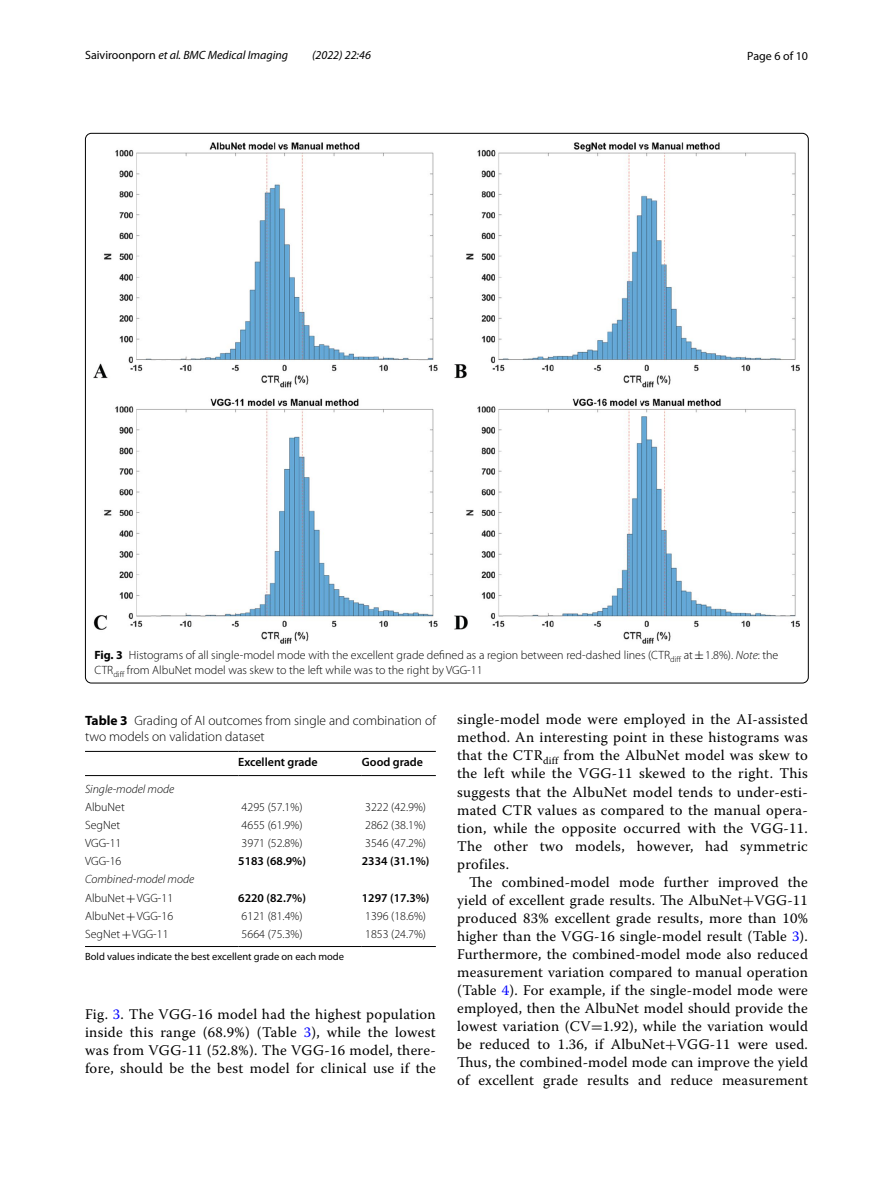
<style>
.page{position:relative;width:893px;height:1187px;background:#fff}
.page>*{position:absolute;margin:0;border:0;box-sizing:border-box;transform-origin:0 0}
.t1{font:14.7px/18px "Warnock Pro";letter-spacing:.02em;color:#000;text-align:justify}
.t2{font:300 13.5px/16.5px "Myriad Pro";color:#000}
.t3{font:300 12px/15px "Myriad Pro";color:#000}
.t4{font:600 12px "Myriad Pro";color:#000}
.t5{font:italic 300 12px/18.1px "Myriad Pro";color:#000}
.t6{font:italic 12px "Myriad Pro";color:#000}
.t7{font:12px "Myriad Pro";color:#000}
.t8{font:10.5px "Myriad Pro";color:#000}
.s1{font-style:normal}
.s2{font-weight:700}
.s3{font-family:"MTSY";font-weight:400}
.s4{font-style:italic}
.s5{font-family:"MTSY"}
.s6{color:#00f}
.s7{font-family:"MTSY";font-weight:400;font-style:normal}
</style>
<div class="page">
<img style="left:94px;top:142px;width:706px;height:501px">
<hr style="left:85px;top:751px;width:153px;height:1px;background:#000">
<hr style="left:85px;top:775px;width:153px;height:1px;background:#000">
<hr style="left:238px;top:751px;width:124px;height:1px;background:#000">
<hr style="left:238px;top:775px;width:124px;height:1px;background:#000">
<hr style="left:362px;top:751px;width:74px;height:1px;background:#000">
<hr style="left:362px;top:775px;width:74px;height:1px;background:#000">
<hr style="left:85px;top:946px;width:153px;height:1px;background:#000">
<hr style="left:238px;top:946px;width:124px;height:1px;background:#000">
<hr style="left:362px;top:946px;width:74px;height:1px;background:#000">
<p class="t6" style="left:85px;top:48px;width:205px"><span class="s1">Saiviroonporn</span> et al. BMC Medical Imaging</p>
<p class="t6" style="left:312px;top:48px;width:60px">(2022) 22:46</p>
<p class="t7" style="left:747px;top:48px;width:62px">Page 6 of 10</p>
<p class="t3" style="left:94px;top:647px;width:685px"><span class="s2">Fig. 3</span> Histograms of all single-model mode with the excellent grade defined as a region between red-dashed lines (CTR<sub>diff</sub> at<span class="s3">±</span>1.8%). <span class="s4">Note</span>: the<br>CTR<sub>diff</sub> from AlbuNet model was skew to the left while was to the right by VGG-11</p>
<p class="t2" style="left:85px;top:712px;width:352px"><span class="s2">Table 3</span> Grading of AI outcomes from single and combination of two models on validation dataset</p>
<p class="t1" style="left:457px;top:710px;width:352px">single-model mode were employed in the AI-assisted method. An interesting point in these histograms was that the CTR<sub>diff</sub> from the AlbuNet model was skew to the left while the VGG-11 skewed to the right. This suggests that the AlbuNet model tends to under-esti&shy;mated CTR values as compared to the manual opera&shy;tion, while the opposite occurred with the VGG-11.<br>The other two models, however, had symmetric profiles.</p>
<p class="t1" style="left:457px;top:872px;width:352px;text-indent:12px">The combined-model mode further improved the yield of excellent grade results. The AlbuNet<span class="s5">+</span>VGG-11 produced 83% excellent grade results, more than 10% higher than the VGG-16 single-model result (Table <span class="s6">3</span>).<br>Furthermore, the combined-model mode also reduced measurement variation compared to manual operation (Table <span class="s6">4</span>). For example, if the single-model mode were employed, then the AlbuNet model should provide the lowest variation (CV<span class="s5">=</span>1.92), while the variation would be reduced to 1.36, if AlbuNet<span class="s5">+</span>VGG-11 were used.<br>Thus, the combined-model mode can improve the yield of excellent grade results and reduce measurement</p>
<p class="t4" style="left:238px;top:754px;width:81px">Excellent grade</p>
<p class="t4" style="left:362px;top:754px;width:63px">Good grade</p>
<p class="t5" style="left:85px;top:779px;width:91px">Single-model mode</p>
<p class="t3" style="left:85px;top:799px;width:41px">AlbuNet</p>
<p class="t3" style="left:242px;top:799px;width:62px">4295 (57.1%)</p>
<p class="t3" style="left:365px;top:799px;width:62px">3222 (42.9%)</p>
<p class="t3" style="left:85px;top:817px;width:37px">SegNet</p>
<p class="t3" style="left:242px;top:817px;width:62px">4655 (61.9%)</p>
<p class="t3" style="left:365px;top:817px;width:62px">2862 (38.1%)</p>
<p class="t3" style="left:85px;top:835px;width:38px">VGG-11</p>
<p class="t3" style="left:242px;top:835px;width:62px">3971 (52.8%)</p>
<p class="t3" style="left:365px;top:835px;width:62px">3546 (47.2%)</p>
<p class="t3" style="left:85px;top:853px;width:38px">VGG-16</p>
<p class="t4" style="left:238px;top:853px;width:69px">5183 (68.9%)</p>
<p class="t4" style="left:362px;top:853px;width:69px">2334 (31.1%)</p>
<p class="t5" style="left:85px;top:870px;width:111px">Combined-model mode<br><span class="s1">AlbuNet</span><span class="s7">+</span><span class="s1">VGG-11</span></p>
<p class="t4" style="left:238px;top:889px;width:69px">6220 (82.7%)</p>
<p class="t4" style="left:362px;top:889px;width:69px">1297 (17.3%)</p>
<p class="t3" style="left:85px;top:908px;width:90px">AlbuNet<span class="s3">+</span>VGG-16</p>
<p class="t3" style="left:242px;top:908px;width:62px">6121 (81.4%)</p>
<p class="t3" style="left:365px;top:908px;width:62px">1396 (18.6%)</p>
<p class="t3" style="left:85px;top:926px;width:85px">SegNet<span class="s3">+</span>VGG-11</p>
<p class="t3" style="left:242px;top:926px;width:62px">5664 (75.3%)</p>
<p class="t3" style="left:365px;top:926px;width:62px">1853 (24.7%)</p>
<p class="t8" style="left:85px;top:949px;width:261px">Bold values indicate the best excellent grade on each mode</p>
<p class="t1" style="left:85px;top:1004px;width:352px">Fig. <span class="s6">3</span>. The VGG-16 model had the highest population inside this range (68.9%) (Table <span class="s6">3</span>), while the lowest was from VGG-11 (52.8%). The VGG-16 model, there&shy;fore, should be the best model for clinical use if the</p>
</div>
